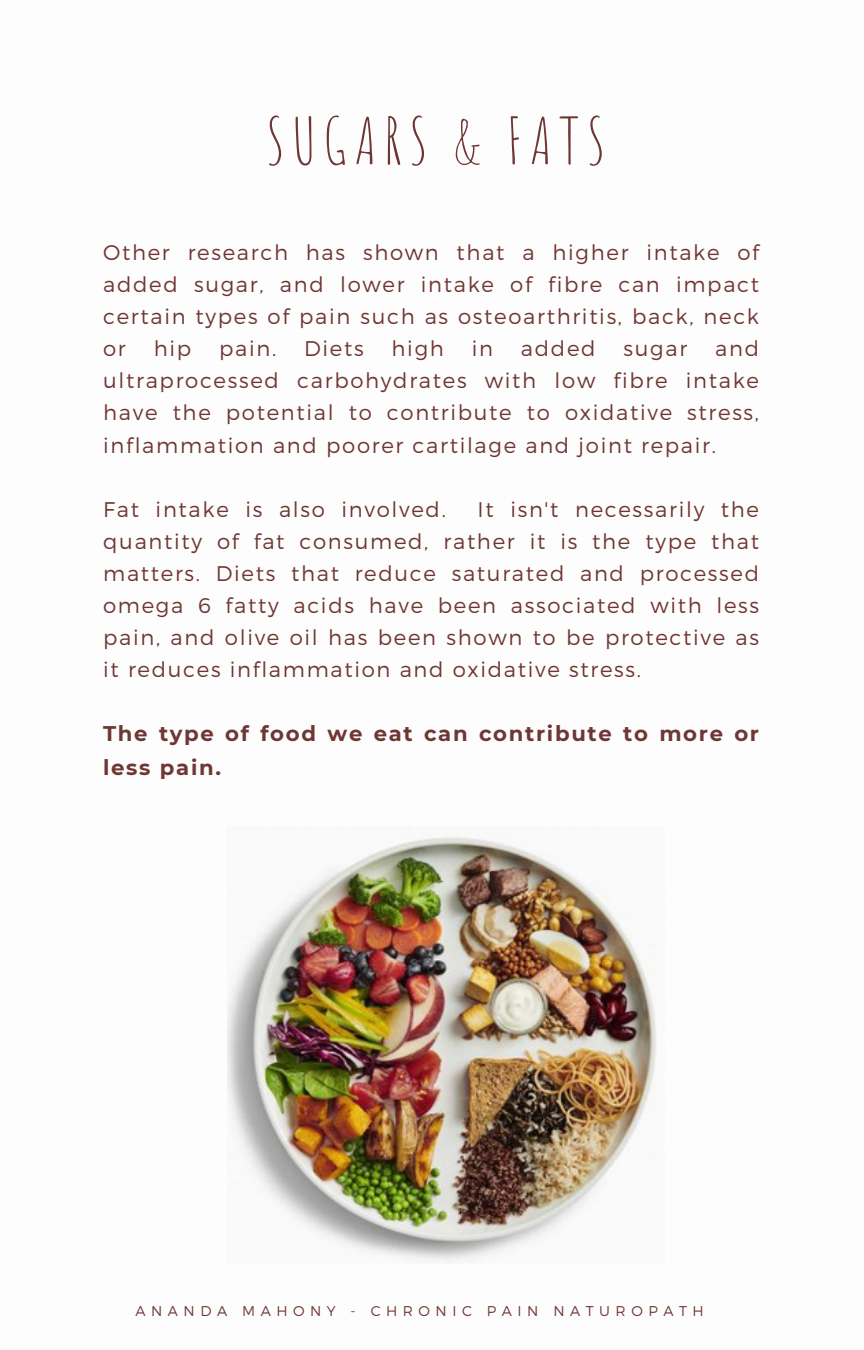
<style>
.page{position:relative;width:864px;height:1350px;background:#fff}
.page>*{position:absolute;margin:0;border:0;box-sizing:border-box;transform-origin:0 0}
.t1{font:63.68px "Amatic SC";letter-spacing:.11em;color:#6f3733}
.t2{font:300 21.15px/31.9px "Montserrat";letter-spacing:.08em;color:#6f3733;text-align:justify}
.t3{font:700 21.15px/33.8px "Montserrat";letter-spacing:.08em;color:#6f3733}
.t4{font:300 14.17px "Montserrat";letter-spacing:.39em;color:#6f3733}
</style>
<div class="page">
<img style="left:228px;top:836px;width:437px;height:427px">
<p class="t1" style="left:266px;top:100px;width:341px">SUGARS &amp; FATS</p>
<p class="t2" style="left:103px;top:236px;width:657px">Other research has shown that a higher intake of added sugar, and lower intake of fibre can impact certain types of pain such as osteoarthritis, back, neck or</p>
<p class="t2" style="left:103px;top:332px;width:657px;text-indent:612px">and ultraprocessed carbohydrates with low fibre intake have the potential to contribute to oxidative stress, inflammation and poorer cartilage and joint repair.</p>
<p class="t2" style="left:154px;top:332px;width:39px">hip</p>
<p class="t2" style="left:219px;top:332px;width:59px">pain.</p>
<p class="t2" style="left:304px;top:332px;width:61px">Diets</p>
<p class="t2" style="left:392px;top:332px;width:54px">high</p>
<p class="t2" style="left:472px;top:332px;width:23px">in</p>
<p class="t2" style="left:521px;top:332px;width:76px">added</p>
<p class="t2" style="left:624px;top:332px;width:65px">sugar</p>
<p class="t2" style="left:103px;top:492px;width:657px;text-indent:374px">It isn't necessarily the quantity of fat consumed, rather it is the type that matters. Diets that reduce saturated and processed omega 6 fatty acids have been associated with less pain, and olive oil has been shown to be protective as it reduces inflammation and oxidative stress.</p>
<p class="t2" style="left:103px;top:492px;width:344px">Fat intake is also involved.</p>
<p class="t3" style="left:103px;top:717px;width:657px">The type of food we eat can contribute to more or less pain.</p>
<p class="t4" style="left:135px;top:1301px;width:570px">ANANDA MAHONY - CHRONIC PAIN NATUROPATH</p>
</div>
